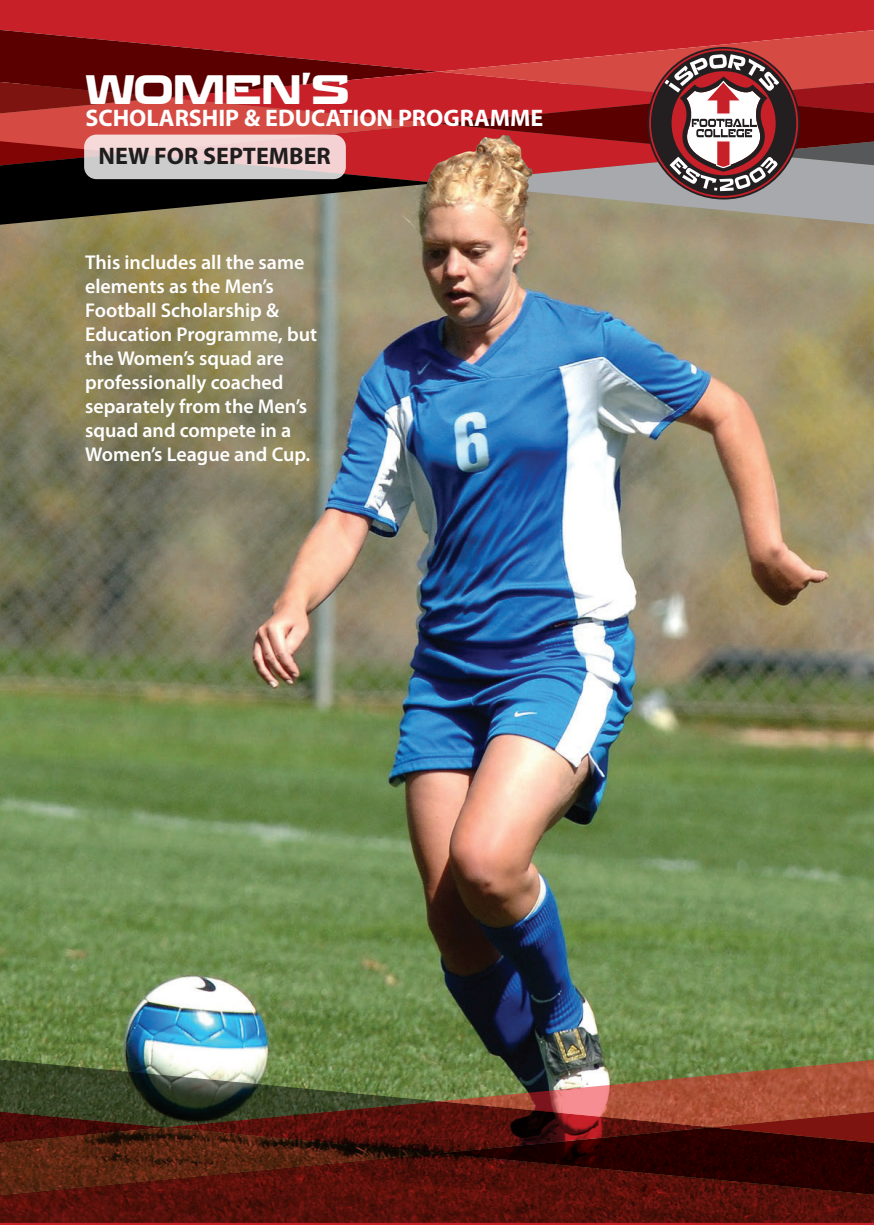
<style>
.page{position:relative;width:874px;height:1225px;background:#fff}
.page>*{position:absolute;margin:0;border:0;box-sizing:border-box;transform-origin:0 0}
.t1{font:700 40px "Recharge Rg";color:#fff}
.t2{font:700 24px "Myriad";color:#fff}
.t3{font:700 24px "Myriad";color:#201d1e}
.t4{font:600 20px/24px "Myriad Pro";color:#fff}
</style>
<div class="page">
<img style="left:0;top:225px;width:873px;height:834px">
<div style="left:0;top:0;width:873px;height:30px;background:#c82029"></div>
<svg style="left:0;top:30px;width:873px;height:195px;background:#953c3b"></svg>
<img style="left:417px;top:135px;width:115px;height:108px">
<svg style="left:85px;top:136px;width:260px;height:42px;background:#e5d1d1"></svg>
<div style="left:84px;top:135px;width:262px;height:44px;border:2px solid #fff;border-radius:11px"></div>
<svg style="left:0;top:1195px;width:873px;height:30px;background:#5e110c"></svg>
<svg style="left:0;top:1059px;width:873px;height:136px;background:#5c3322"></svg>
<h1 class="t1" style="left:85px;top:65px;width:265px">WOMEN’S</h1>
<p class="t2" style="left:85px;top:106px;width:459px">SCHOLARSHIP &amp; EDUCATION PROGRAMME</p>
<p class="t3" style="left:98px;top:143px;width:234px">NEW FOR SEPTEMBER</p>
<p class="t4" style="left:85px;top:251px;width:233px">This includes all the same elements as the Men’s<br>Football Scholarship &amp;<br>Education Programme, but the Women’s squad are professionally coached separately from the Men’s squad and compete in a<br>Women’s League and Cup.</p>
</div>
